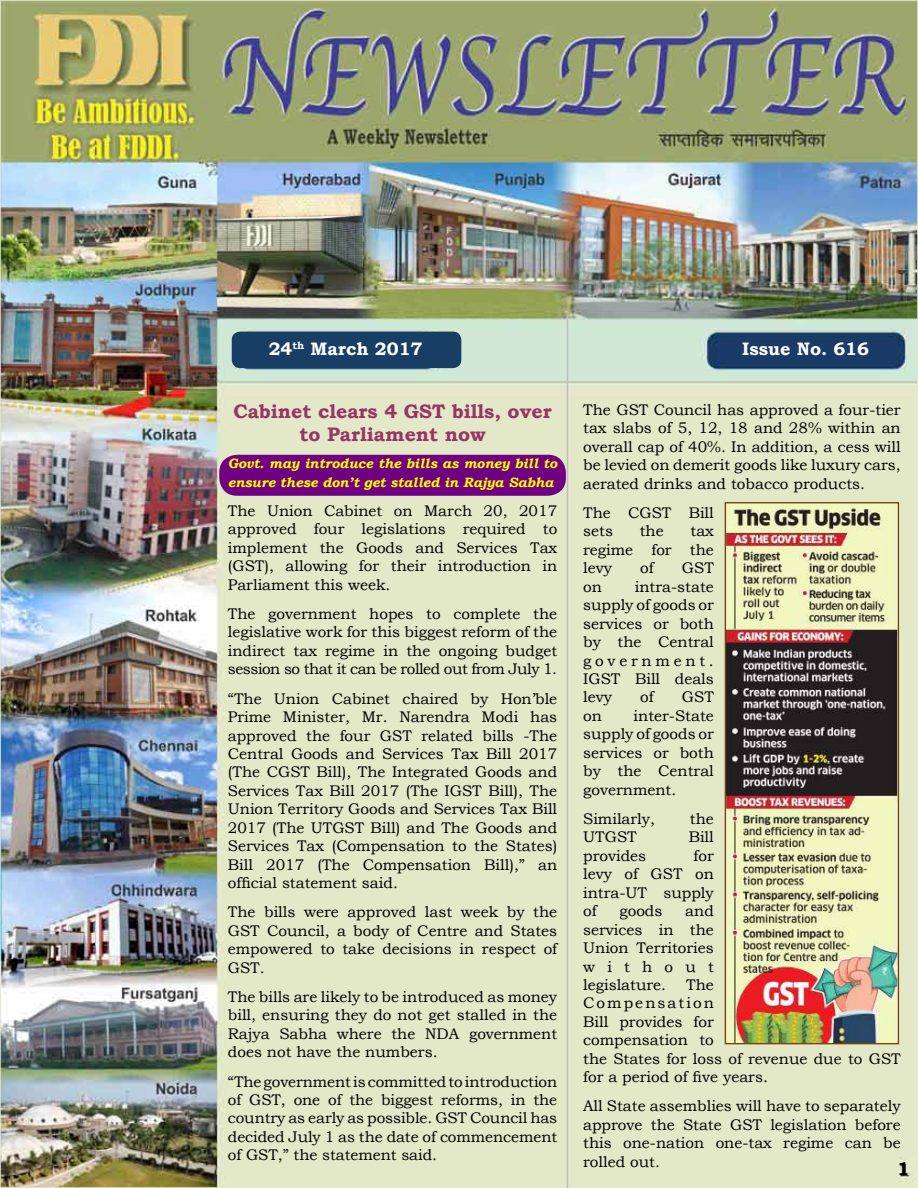
<style>
.page{position:relative;width:918px;height:1188px;background:#fff}
.page>*{position:absolute;margin:0;border:0;box-sizing:border-box;transform-origin:0 0}
.t1{font:700 19.5px/23.4px "Bookman Old Style";color:#973566;text-align:center}
.t2{font:700 18.45px "Bookman Old Style";color:#000}
.t3{font:700 18px "Bookman Old Style";color:#fff}
.t4{font:15.3px/18.5px "Bookman Old Style";color:#000;text-align:justify}
.t5{font:italic 700 13.5px/18.5px "Bookman Old Style";color:#ff0}
</style>
<div class="page">
<img style="left:3px;top:3px;width:912px;height:1182px">
<div style="left:232px;top:332px;width:229px;height:36px;background:#183e65;border-radius:9px"></div>
<hr style="left:567px;top:315px;width:1px;height:873px;background:#bcbec0">
<div style="left:219px;top:455px;width:347px;height:41px;background:#700082;border-radius:18px"></div>
<img style="left:727px;top:504px;width:170px;height:538px">
<div style="left:725px;top:502px;width:174px;height:542px;border:1px solid #774701"></div>
<p class="t3" style="left:269px;top:336px;width:155px">24<sup>th</sup> March 2017</p>
<p class="t3" style="left:742px;top:336px;width:128px">Issue No. 616</p>
<p class="t1" style="left:233px;top:399px;width:320px">Cabinet clears 4 GST bills, over to Parliament now</p>
<p class="t5" style="left:228px;top:454px;width:331px">Govt. may introduce the bills as money bill to ensure these don’t get stalled in Rajya Sabha</p>
<p class="t4" style="left:228px;top:502px;width:331px">The Union Cabinet on March 20, 2017 approved four legislations required to implement the Goods and Services Tax (GST), allowing for their introduction in Parliament this week.</p>
<p class="t4" style="left:228px;top:605px;width:331px">The government hopes to complete the legislative work for this biggest reform of the indirect tax regime in the ongoing budget session so that it can be rolled out from July 1.</p>
<p class="t4" style="left:228px;top:689px;width:331px">“The Union Cabinet chaired by Hon’ble Prime Minister, Mr. Narendra Modi has approved the four GST related bills -The Central Goods and Services Tax Bill 2017 (The CGST Bill), The Integrated Goods and Services Tax Bill 2017 (The IGST Bill), The Union Territory Goods and Services Tax Bill 2017 (The UTGST Bill) and The Goods and Services Tax (Compensation to the States)<br>Bill 2017 (The Compensation Bill),” an official statement said.</p>
<p class="t4" style="left:228px;top:903px;width:331px">The bills were approved last week by the GST Council, a body of Centre and States empowered to take decisions in respect of GST.</p>
<p class="t4" style="left:228px;top:988px;width:331px">The bills are likely to be introduced as money bill, ensuring they do not get stalled in the Rajya Sabha where the NDA government does not have the numbers.</p>
<p class="t4" style="left:228px;top:1072px;width:331px">“The government is committed to introduction of GST, one of the biggest reforms, in the country as early as possible. GST Council has decided July 1 as the date of commencement of GST,” the statement said.</p>
<p class="t4" style="left:583px;top:401px;width:319px">The GST Council has approved a four-tier tax slabs of 5, 12, 18 and 28% within an overall cap of 40%. In addition, a cess will be levied on demerit goods like luxury cars, aerated drinks and tobacco products.</p>
<p class="t4" style="left:583px;top:504px;width:132px">The CGST Bill sets</p>
<p class="t4" style="left:640px;top:522px;width:25px">the</p>
<p class="t4" style="left:583px;top:522px;width:132px;text-indent:107px">tax regime for the levy</p>
<p class="t4" style="left:640px;top:559px;width:15px">of</p>
<p class="t4" style="left:682px;top:559px;width:33px">GST</p>
<p class="t4" style="left:583px;top:577px;width:132px;text-indent:52px">intra-state supply of goods or services or both by the Central government.<br>IGST Bill deals levy</p>
<p class="t4" style="left:583px;top:577px;width:20px">on</p>
<p class="t4" style="left:640px;top:688px;width:15px">of</p>
<p class="t4" style="left:682px;top:688px;width:33px">GST</p>
<p class="t4" style="left:583px;top:707px;width:132px;text-indent:50px">inter-State supply of goods or services or both by the Central government.</p>
<p class="t4" style="left:583px;top:810px;width:73px">Similarly,</p>
<p class="t4" style="left:690px;top:810px;width:25px">the</p>
<p class="t4" style="left:583px;top:828px;width:55px">UTGST</p>
<p class="t4" style="left:689px;top:828px;width:27px">Bill</p>
<p class="t4" style="left:583px;top:846px;width:65px">provides</p>
<p class="t4" style="left:583px;top:707px;width:20px">on</p>
<p class="t4" style="left:583px;top:846px;width:132px;text-indent:110px">for levy of GST on intra-UT supply of</p>
<p class="t4" style="left:583px;top:902px;width:132px;text-indent:102px">and services in the Union Territories without legislature.</p>
<p class="t4" style="left:619px;top:902px;width:45px">goods</p>
<p class="t4" style="left:583px;top:976px;width:319px;text-align:left;text-indent:103px">The<br>Compensation<br>Bill provides for<br>compensation to<br>the States for loss of revenue due to GST for a period of five years.</p>
<p class="t4" style="left:583px;top:1097px;width:319px">All State assemblies will have to separately approve the State GST legislation before this one-nation one-tax regime can be rolled out.</p>
<p class="t2" style="left:897px;top:1156px;width:14px">1</p>
</div>
